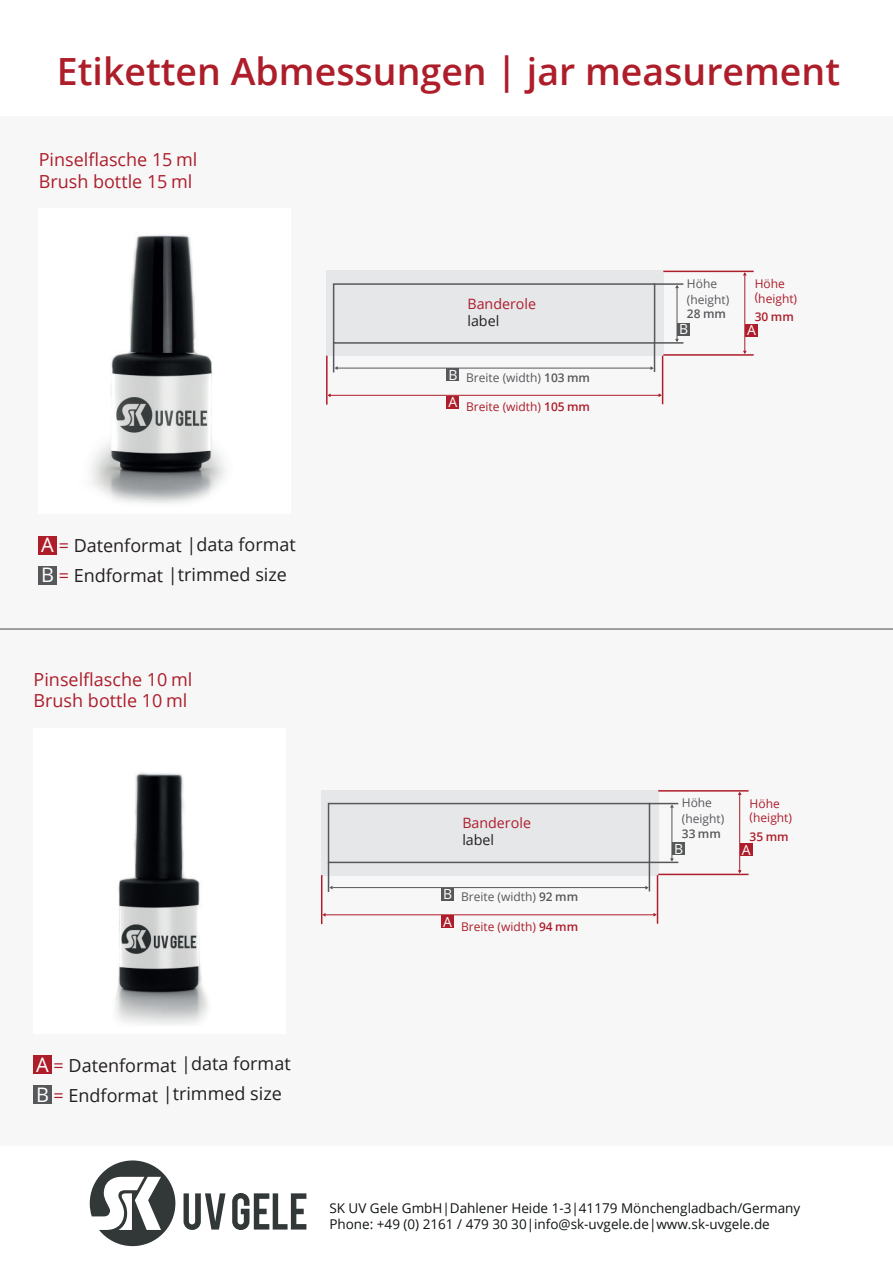
<style>
.page{position:relative;width:893px;height:1263px;background:#fff}
.page>*{position:absolute;margin:0;border:0;box-sizing:border-box;transform-origin:0 0}
.t1{font:600 37.5px "Open Sans";color:#ad1d2a}
.t2{font:20.1px/30.2px "Open Sans";color:#fff}
.t3{font:18px "Open Sans";color:#231f20}
.t4{font:18px/21.6px "Open Sans";color:#ad1d2a}
.t5{font:14.25px "Open Sans";color:#ad1d2c}
.t6{font:14.25px "Open Sans";color:#231f20}
.t7{font:13.95px "Open Sans";color:#fff}
.t8{font:13.5px/16.2px "Open Sans";color:#0f1313}
.t9{font:12px/14.4px "Open Sans";color:#ad1d2a}
.t10{font:12px/15.9px "Open Sans";color:#57585a}
.t11{font:600 12px "Open Sans";color:#ad1d2a}
.t12{font:600 12px "Open Sans";color:#57585a}
.s1{color:#ad1d2a}
.s2{font-weight:600}
.s3{color:#ad1d2c}
</style>
<div class="page">
<div style="left:0;top:117px;width:893px;height:1029px;background:#f7f7f8"></div>
<hr style="left:0;top:628px;width:893px;height:2px;background:#808285">
<svg style="left:184px;top:1193px;width:41px;height:37px"></svg>
<svg style="left:232px;top:1193px;width:74px;height:37px"></svg>
<svg style="left:90px;top:1160px;width:85px;height:86px"></svg>
<div style="left:326px;top:271px;width:337px;height:85px;background:#e6e7e9"></div>
<div style="left:333px;top:283px;width:322px;height:61px;border:2px solid #57585a"></div>
<hr style="left:330px;top:395px;width:330px;height:1px;background:#ad1d2a">
<hr style="left:654px;top:342px;width:1px;height:30px;background:#57585a">
<hr style="left:338px;top:368px;width:313px;height:1px;background:#57585a">
<hr style="left:663px;top:354px;width:91px;height:2px;background:#ad1d2a">
<svg style="left:658px;top:392px;width:4px;height:6px"></svg>
<hr style="left:326px;top:356px;width:2px;height:49px;background:#ad1d2a">
<hr style="left:663px;top:271px;width:91px;height:1px;background:#ad1d2a">
<hr style="left:744px;top:274px;width:1px;height:78px;background:#ad1d2a">
<svg style="left:742px;top:272px;width:6px;height:4px"></svg>
<svg style="left:742px;top:350px;width:6px;height:5px"></svg>
<hr style="left:662px;top:356px;width:1px;height:48px;background:#ad1d2a">
<hr style="left:654px;top:342px;width:29px;height:2px;background:#57585a">
<svg style="left:650px;top:365px;width:4px;height:6px"></svg>
<hr style="left:654px;top:283px;width:29px;height:2px;background:#57585a">
<svg style="left:333px;top:343px;width:5px;height:29px"></svg>
<hr style="left:677px;top:286px;width:1px;height:53px;background:#57585a">
<svg style="left:674px;top:284px;width:6px;height:5px"></svg>
<svg style="left:674px;top:338px;width:6px;height:5px"></svg>
<div style="left:447px;top:396px;width:12px;height:12px;background:#ad1d2a"></div>
<div style="left:745px;top:324px;width:13px;height:12px;background:#ad1d2a"></div>
<div style="left:677px;top:323px;width:13px;height:13px;background:#57585a"></div>
<div style="left:447px;top:368px;width:12px;height:13px;background:#57585a"></div>
<div style="left:39px;top:536px;width:18px;height:18px;background:#ad1d2a"></div>
<div style="left:39px;top:566px;width:18px;height:18px;background:#57585a"></div>
<img style="left:93px;top:235px;width:130px;height:268px">
<div style="left:321px;top:790px;width:337px;height:85px;background:#e6e7e9"></div>
<div style="left:328px;top:803px;width:322px;height:60px;border:2px solid #57585a"></div>
<hr style="left:325px;top:914px;width:329px;height:1px;background:#ad1d2a">
<hr style="left:333px;top:887px;width:313px;height:1px;background:#57585a">
<hr style="left:658px;top:874px;width:91px;height:1px;background:#ad1d2a">
<svg style="left:653px;top:911px;width:4px;height:7px"></svg>
<svg style="left:322px;top:911px;width:4px;height:7px"></svg>
<hr style="left:321px;top:875px;width:1px;height:49px;background:#ad1d2a">
<hr style="left:658px;top:790px;width:91px;height:2px;background:#ad1d2a">
<hr style="left:739px;top:793px;width:1px;height:78px;background:#ad1d2a">
<svg style="left:736px;top:791px;width:7px;height:5px"></svg>
<svg style="left:736px;top:869px;width:7px;height:5px"></svg>
<hr style="left:657px;top:875px;width:1px;height:49px;background:#ad1d2a">
<svg style="left:329px;top:884px;width:4px;height:7px"></svg>
<hr style="left:328px;top:862px;width:1px;height:30px;background:#57585a">
<hr style="left:671px;top:806px;width:1px;height:53px;background:#57585a">
<svg style="left:649px;top:803px;width:29px;height:5px"></svg>
<svg style="left:645px;top:858px;width:33px;height:33px"></svg>
<div style="left:441px;top:915px;width:13px;height:13px;background:#ad1d2a"></div>
<div style="left:740px;top:843px;width:13px;height:13px;background:#ad1d2a"></div>
<div style="left:672px;top:842px;width:13px;height:13px;background:#57585a"></div>
<div style="left:441px;top:888px;width:13px;height:13px;background:#57585a"></div>
<div style="left:34px;top:1055px;width:18px;height:19px;background:#ad1d2a"></div>
<div style="left:34px;top:1086px;width:18px;height:18px;background:#57585a"></div>
<img style="left:116px;top:773px;width:91px;height:250px">
<h1 class="t1" style="left:57px;top:46px;width:785px">Etiketten Abmessungen | jar measurement</h1>
<h3 class="t4" style="left:39px;top:148px;width:160px">Pinselflasche 15 ml<br>Brush bottle 15 ml</h3>
<h2 class="t2" style="left:41px;top:529px;width:14px">A<br>B</h2>
<h3 class="t3" style="left:59px;top:532px;width:239px"><span class="s1">=</span> Datenformat |data format</h3>
<h3 class="t3" style="left:59px;top:562px;width:230px"><span class="s1">=</span> Endformat |trimmed size</h3>
<h3 class="t4" style="left:34px;top:668px;width:160px">Pinselflasche 10 ml<br>Brush bottle 10 ml</h3>
<p class="t5" style="left:467px;top:294px;width:70px">Banderole</p>
<p class="t6" style="left:467px;top:311px;width:33px">label</p>
<p class="t7" style="left:448px;top:365px;width:11px">B</p>
<p class="t7" style="left:448px;top:392px;width:10px">A</p>
<p class="t10" style="left:466px;top:369px;width:125px">Breite (width) <span class="s2">103 mm</span></p>
<p class="t9" style="left:466px;top:399px;width:125px">Breite <span class="s3">(</span>width) <span class="s2">105 mm</span></p>
<p class="t10" style="left:687px;top:275px;width:44px">Höhe (height)</p>
<p class="t12" style="left:687px;top:306px;width:41px">28 mm</p>
<p class="t9" style="left:755px;top:276px;width:44px">Höhe <span class="s3">(</span>height)</p>
<p class="t11" style="left:755px;top:308px;width:41px">30 mm</p>
<p class="t7" style="left:679px;top:320px;width:11px">B</p>
<p class="t7" style="left:747px;top:321px;width:10px">A</p>
<p class="t5" style="left:462px;top:813px;width:70px">Banderole</p>
<p class="t6" style="left:462px;top:830px;width:33px">label</p>
<p class="t7" style="left:443px;top:885px;width:11px">B</p>
<p class="t7" style="left:443px;top:912px;width:10px">A</p>
<p class="t10" style="left:461px;top:889px;width:119px">Breite (width) <span class="s2">92 mm</span></p>
<p class="t9" style="left:461px;top:919px;width:119px">Breite <span class="s3">(</span>width) <span class="s2">94 mm</span></p>
<p class="t10" style="left:682px;top:795px;width:44px">Höhe (height)</p>
<p class="t12" style="left:682px;top:825px;width:41px">33 mm</p>
<p class="t9" style="left:750px;top:796px;width:44px">Höhe <span class="s3">(</span>height)</p>
<p class="t11" style="left:750px;top:828px;width:41px">35 mm</p>
<p class="t7" style="left:674px;top:839px;width:11px">B</p>
<p class="t7" style="left:742px;top:840px;width:10px">A</p>
<h2 class="t2" style="left:36px;top:1049px;width:14px">A<br>B</h2>
<h3 class="t3" style="left:54px;top:1052px;width:239px"><span class="s1">=</span> Datenformat |data format</h3>
<h3 class="t3" style="left:54px;top:1081px;width:230px"><span class="s1">=</span> Endformat |trimmed size</h3>
<p class="t8" style="left:329px;top:1199px;width:472px">SK UV Gele GmbH|Dahlener Heide 1-3|41179 Mönchengladbach/Germany<br>Phone: +49 (0) 2161 / 479 30 30|info@sk-uvgele.de|www.sk-uvgele.de</p>
</div>
